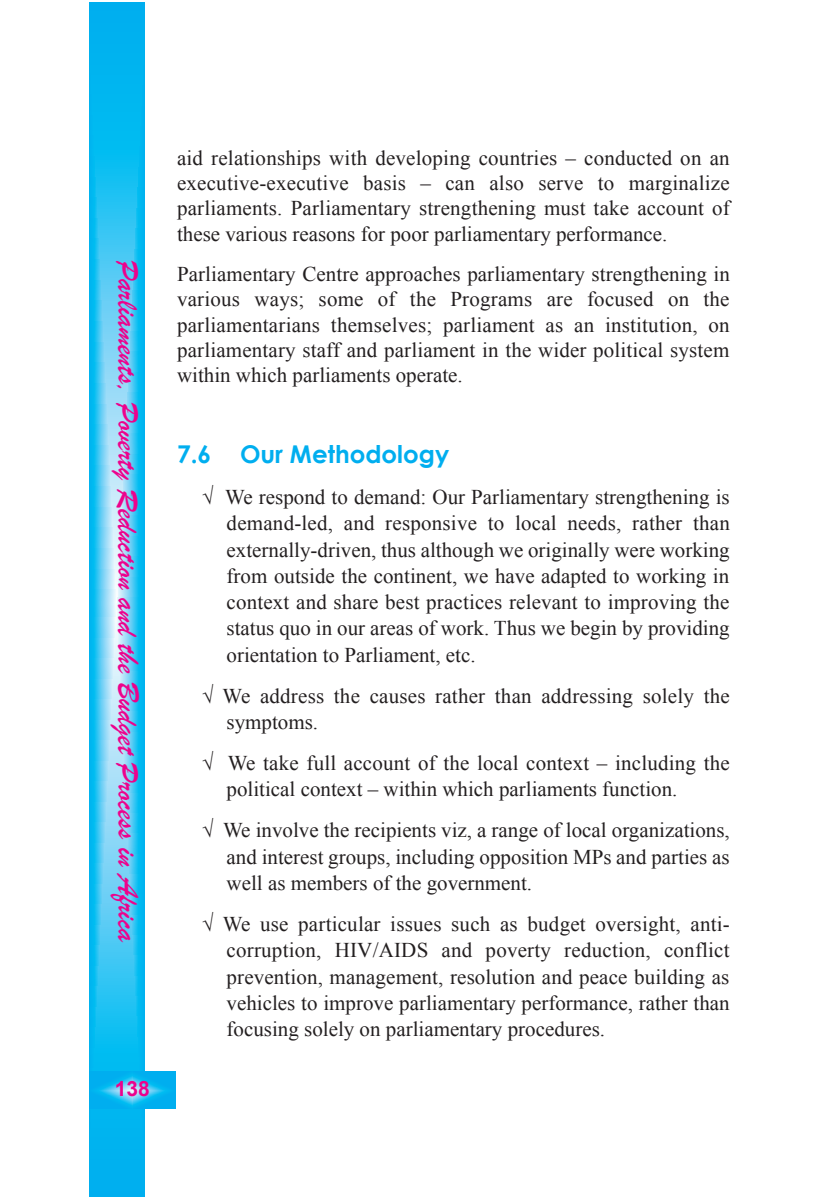
<style>
.page{position:relative;width:819px;height:1197px;background:#fff}
.page>*{position:absolute;margin:0;border:0;box-sizing:border-box;transform-origin:0 0}
.t1{font:31.5px "Brush Script";letter-spacing:-.01em;color:#ed028c}
.t2{font:700 24.5px "Century Gothic";color:#00aeef}
.t3{font:21px/26.2px "Times New Roman";color:#231f20;text-align:justify}
.t4{font:700 21px "Arial";color:#ed028c}
</style>
<div class="page">
<svg style="left:89px;top:3px;width:55px;height:1194px;background:#3bc5f3"></svg>
<svg style="left:89px;top:1072px;width:86px;height:37px;background:#1ebaf1"></svg>
<h1 class="t1" style="left:146px;top:260px;width:684px;rotate:90deg">Parliaments, Poverty Reduction and the Budget Process in Africa</h1>
<p class="t4" style="left:115px;top:1077px;width:37px">138</p>
<p class="t3" style="left:177px;top:145px;width:554px;line-height:25.4px">aid relationships with developing countries – conducted on an executive-executive basis – can also serve to marginalize parliaments. Parliamentary strengthening must take account of these various reasons for poor parliamentary performance.</p>
<p class="t3" style="left:177px;top:261px;width:554px;line-height:25.4px">Parliamentary Centre approaches parliamentary strengthening in various ways; some of the Programs are focused on the parliamentarians themselves; parliament as an institution, on parliamentary staff and parliament in the wider political system within which parliaments operate.</p>
<p class="t2" style="left:177px;top:438px;width:274px">7.6 Our Methodology</p>
<p class="t3" style="left:227px;top:484px;width:505px;text-indent:-25px">√ We respond to demand: Our Parliamentary strengthening is demand-led, and responsive to local needs, rather than externally-driven, thus although we originally were working from outside the continent, we have adapted to working in context and share best practices relevant to improving the status quo in our areas of work. Thus we begin by providing orientation to Parliament, etc.</p>
<p class="t3" style="left:227px;top:682px;width:505px;text-indent:-25px">√ We address the causes rather than addressing solely the symptoms.</p>
<p class="t3" style="left:227px;top:750px;width:505px;text-indent:-25px">√ We take full account of the local context – including the political context – within which parliaments function.</p>
<p class="t3" style="left:227px;top:817px;width:505px;text-indent:-25px">√ We involve the recipients viz, a range of local organizations, and interest groups, including opposition MPs and parties as well as members of the government.</p>
<p class="t3" style="left:227px;top:911px;width:505px;text-indent:-25px">√ We use particular issues such as budget oversight, anti&shy;corruption, HIV/AIDS and poverty reduction, conflict prevention, management, resolution and peace building as vehicles to improve parliamentary performance, rather than focusing solely on parliamentary procedures.</p>
</div>
